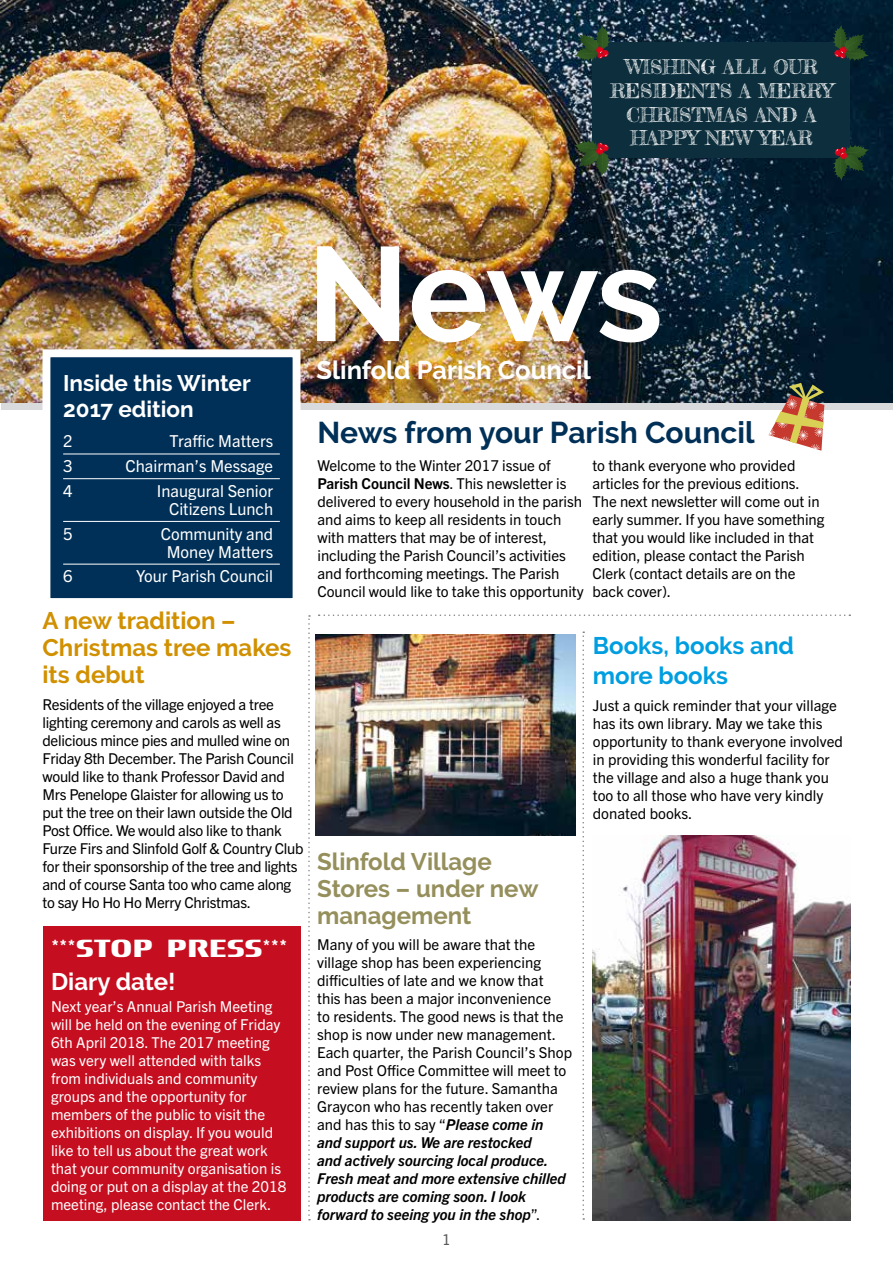
<style>
.page{position:relative;width:893px;height:1263px;background:#fff}
.page>*{position:absolute;margin:0;border:0;box-sizing:border-box;transform-origin:0 0}
.t1{font:700 133.5px "Raleway";color:#fff}
.t2{font:700 30px "Raleway";color:#003057}
.t3{font:700 25.5px "Raleway";color:#fff}
.t4{font:700 24px/27px "Raleway";color:#d19000}
.t5{font:700 24px/27px "Raleway";color:#958f5c}
.t6{font:700 24px/30px "Raleway";color:#009ee0}
.t7{font:24px "Titanium Motors Std";color:#fff}
.t8{font:700 24px "Raleway";color:#fff}
.t9{font:700 22.5px/25.5px "Raleway";color:#fff}
.t10{font:19.8px/23.7px "Frederickathe Greatest";color:#fff;text-align:center}
.t11{font:16.5px/18px "Trade Gothic Next LT Pro";color:#fff;text-align:right}
.t12{font:15px/18px "Trade Gothic Next LT Pro";letter-spacing:-.005em;color:#000}
.t13{font:15px/18px "Trade Gothic Next LT Pro";color:#fff}
.t14{font:15px "Trade Gothic Next LT Pro";color:#58585a}
.s1{font-family:"Raleway";font-weight:700}
.s2{font-weight:700}
.s3{font-weight:700;font-style:italic}
</style>
<div class="page">
<div style="left:2px;top:403px;width:891px;height:7px;background:#d9dadb"></div>
<img style="left:0;top:0;width:893px;height:403px">
<div style="left:46px;top:353px;width:251px;height:249px;background:#003057"></div>
<hr style="left:63px;top:454px;width:217px;height:1px;background:#fff">
<hr style="left:63px;top:478px;width:217px;height:1px;background:#fff">
<hr style="left:63px;top:521px;width:217px;height:1px;background:#fff">
<hr style="left:63px;top:564px;width:217px;height:1px;background:#fff">
<div style="left:43px;top:349px;width:257px;height:257px;border:8px solid #fff"></div>
<svg style="left:319px;top:614px;width:531px;height:2px"></svg>
<svg style="left:308px;top:615px;width:2px;height:605px"></svg>
<svg style="left:582px;top:631px;width:2px;height:589px"></svg>
<div style="left:592px;top:43px;width:258px;height:115px;background:#0d2f3d"></div>
<div style="left:43px;top:926px;width:257px;height:294px;background:#c50e1f"></div>
<img style="left:316px;top:635px;width:259px;height:201px">
<svg style="left:574px;top:140px;width:37px;height:37px"></svg>
<svg style="left:832px;top:144px;width:37px;height:37px"></svg>
<svg style="left:574px;top:25px;width:37px;height:36px"></svg>
<svg style="left:832px;top:25px;width:37px;height:36px"></svg>
<img style="left:593px;top:836px;width:257px;height:384px">
<svg style="left:769px;top:383px;width:55px;height:68px"></svg>
<h3 class="t10" style="left:610px;top:55px;width:224px">WISHING ALL OUR<br>RESIDENTS A MERRY<br>CHRISTMAS AND A<br>HAPPY NEW YEAR</h3>
<h3 class="t9" style="left:63px;top:371px;width:189px">Inside this Winter<br>2017 edition</h3>
<p class="t11" style="left:63px;top:431px;width:11px">2</p>
<p class="t11" style="left:170px;top:431px;width:105px">Traffic Matters</p>
<p class="t11" style="left:63px;top:456px;width:11px">3</p>
<p class="t11" style="left:125px;top:456px;width:149px">Chairman’s Message</p>
<p class="t11" style="left:63px;top:481px;width:11px">4</p>
<p class="t11" style="left:157px;top:481px;width:118px">Inaugural Senior<br>Citizens Lunch</p>
<p class="t11" style="left:63px;top:523px;width:11px">5</p>
<p class="t11" style="left:161px;top:523px;width:114px;text-align:center">Community and<br>Money Matters</p>
<p class="t11" style="left:63px;top:566px;width:11px">6</p>
<p class="t11" style="left:136px;top:566px;width:138px">Your Parish Council</p>
<h3 class="t4" style="left:43px;top:607px;width:250px">A new tradition –<br>Christmas tree makes its debut</h3>
<p class="t12" style="left:43px;top:694px;width:263px">Residents of the village enjoyed a tree lighting ceremony and carols as well as delicious mince pies and mulled wine on Friday 8th December. The Parish Council would like to thank Professor David and Mrs Penelope Glaister for allowing us to put the tree on their lawn outside the Old Post Office. We would also like to thank Furze Firs and Slinfold Golf &amp; Country Club for their sponsorship of the tree and lights and of course Santa too who came along to say Ho Ho Ho Merry Christmas.</p>
<h3 class="t7" style="left:51px;top:930px;width:238px"><span class="s1">***</span>STOP PRESS<span class="s1">***</span></h3>
<h3 class="t8" style="left:51px;top:968px;width:126px">Diary date!</h3>
<p class="t13" style="left:51px;top:997px;width:237px">Next year’s Annual Parish Meeting will be held on the evening of Friday 6th April 2018. The 2017 meeting was very well attended with talks from individuals and community groups and the opportunity for members of the public to visit the exhibitions on display. If you would like to tell us about the great work that your community organisation is doing or put on a display at the 2018 meeting, please contact the Clerk.</p>
<h1 class="t1" style="left:307px;top:218px;width:357px">News</h1>
<h3 class="t3" style="left:316px;top:355px;width:276px">Slinfold Parish Council</h3>
<h2 class="t2" style="left:317px;top:415px;width:439px">News from your Parish Council</h2>
<p class="t12" style="left:317px;top:455px;width:268px">Welcome to the Winter 2017 issue of <span class="s2">Parish Council News</span>. This newsletter is delivered to every household in the parish and aims to keep all residents in touch with matters that may be of interest, including the Parish Council’s activities and forthcoming meetings. The Parish Council would like to take this opportunity</p>
<p class="t12" style="left:592px;top:455px;width:233px">to thank everyone who provided articles for the previous editions.<br>The next newsletter will come out in early summer. If you have something that you would like included in that edition, please contact the Parish<br>Clerk (contact details are on the back cover).</p>
<h3 class="t5" style="left:317px;top:848px;width:223px">Slinfold Village<br>Stores – under new management</h3>
<p class="t12" style="left:317px;top:935px;width:257px">Many of you will be aware that the village shop has been experiencing difficulties of late and we know that<br>this has been a major inconvenience<br>to residents. The good news is that the shop is now under new management.<br>Each quarter, the Parish Council’s Shop and Post Office Committee will meet to review plans for the future. Samantha Graycon who has recently taken over and has this to say “<span class="s3">Please come in<br>and support us. We are restocked<br>and actively sourcing local produce.<br>Fresh meat and more extensive chilled products are coming soon. I look forward to seeing you in the shop</span>”.</p>
<p class="t14" style="left:442px;top:1229px;width:10px">1</p>
<h3 class="t6" style="left:593px;top:631px;width:203px">Books, books and more books</h3>
<p class="t12" style="left:593px;top:695px;width:252px">Just a quick reminder that your village has its own library. May we take this opportunity to thank everyone involved in providing this wonderful facility for the village and also a huge thank you too to all those who have very kindly donated books.</p>
</div>
